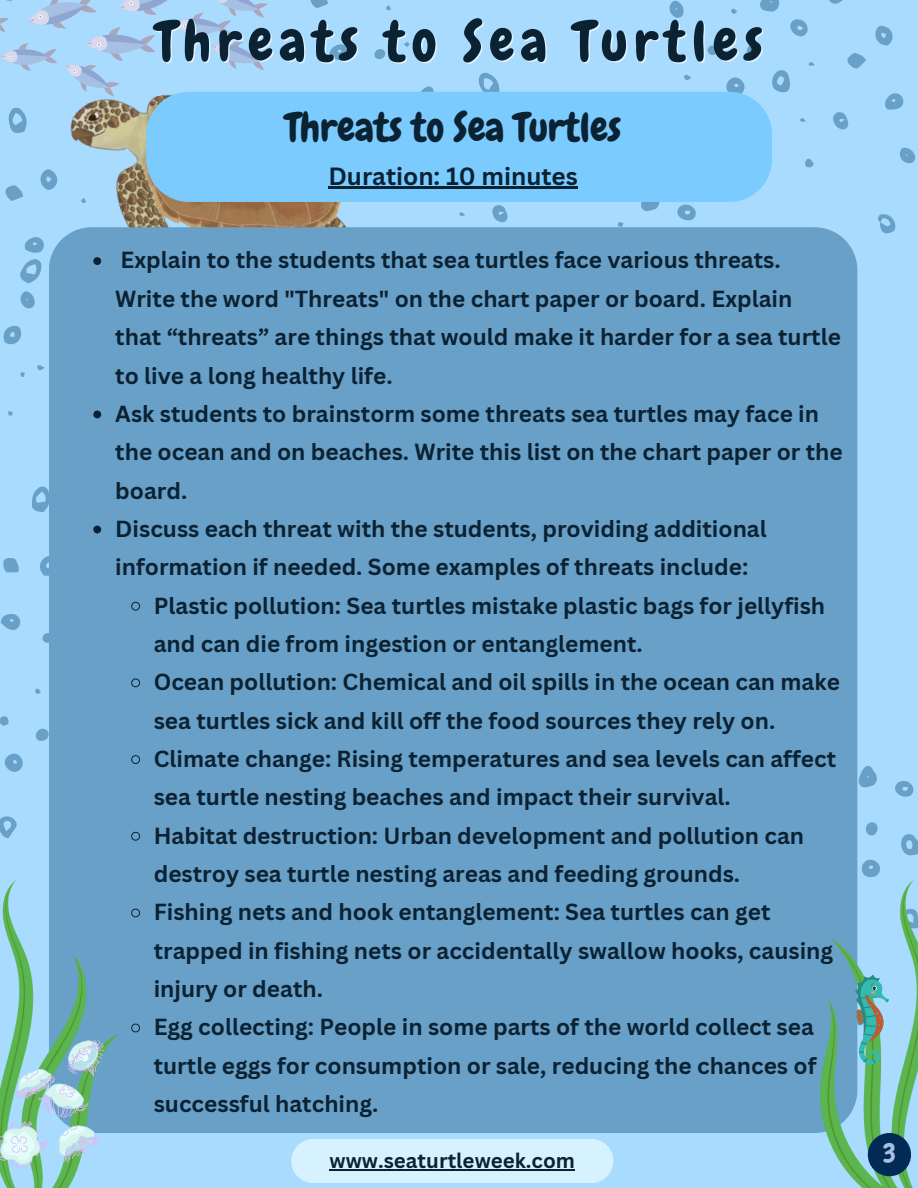
<style>
.page{position:relative;width:918px;height:1188px;background:#a9dbff}
.page>*{position:absolute;margin:0;border:0;box-sizing:border-box;transform-origin:0 0}
.t1{font:55.35px "Chewy";letter-spacing:.12em;color:#0b2232}
.t2{font:39.9px "Chewy";color:#0b2232}
.t3{font:26.7px "Chewy";color:#a6c0e3}
.t4{font:700 24.3px "Canva Sans";color:#0b2232}
.t5{font:700 22.65px/38.4px "Canva Sans";color:#0b2232}
.t6{font:700 20.55px "Canva Sans";color:#0b2232}
</style>
<div class="page">
<svg style="left:3px;top:325px;width:18px;height:20px"></svg>
<svg style="left:8px;top:411px;width:5px;height:5px"></svg>
<svg style="left:20px;top:372px;width:5px;height:5px"></svg>
<svg style="left:31px;top:486px;width:18px;height:26px"></svg>
<svg style="left:40px;top:556px;width:9px;height:20px"></svg>
<svg style="left:4px;top:753px;width:19px;height:19px"></svg>
<svg style="left:0;top:816px;width:17px;height:22px"></svg>
<svg style="left:1px;top:614px;width:20px;height:16px"></svg>
<svg style="left:3px;top:558px;width:16px;height:15px"></svg>
<svg style="left:36px;top:728px;width:13px;height:13px"></svg>
<svg style="left:42px;top:633px;width:7px;height:10px"></svg>
<svg style="left:0;top:716px;width:9px;height:10px"></svg>
<svg style="left:35px;top:688px;width:6px;height:6px"></svg>
<svg style="left:857px;top:766px;width:20px;height:23px"></svg>
<svg style="left:901px;top:834px;width:17px;height:22px"></svg>
<svg style="left:862px;top:859px;width:18px;height:18px"></svg>
<svg style="left:895px;top:781px;width:19px;height:16px"></svg>
<svg style="left:866px;top:822px;width:12px;height:14px"></svg>
<svg style="left:760px;top:0;width:19px;height:12px"></svg>
<svg style="left:772px;top:70px;width:18px;height:23px"></svg>
<svg style="left:726px;top:77px;width:18px;height:15px"></svg>
<svg style="left:790px;top:19px;width:18px;height:17px"></svg>
<svg style="left:833px;top:112px;width:15px;height:18px"></svg>
<svg style="left:878px;top:214px;width:17px;height:20px"></svg>
<svg style="left:670px;top:1px;width:14px;height:17px"></svg>
<svg style="left:747px;top:44px;width:12px;height:13px"></svg>
<svg style="left:708px;top:46px;width:9px;height:9px"></svg>
<svg style="left:805px;top:159px;width:9px;height:8px"></svg>
<svg style="left:684px;top:74px;width:8px;height:6px"></svg>
<svg style="left:731px;top:8px;width:6px;height:6px"></svg>
<svg style="left:808px;top:62px;width:7px;height:4px"></svg>
<svg style="left:800px;top:118px;width:6px;height:4px"></svg>
<svg style="left:829px;top:0;width:14px;height:4px"></svg>
<svg style="left:875px;top:26px;width:18px;height:20px"></svg>
<svg style="left:885px;top:93px;width:18px;height:17px"></svg>
<svg style="left:847px;top:53px;width:19px;height:16px"></svg>
<svg style="left:900px;top:148px;width:15px;height:15px"></svg>
<svg style="left:40px;top:169px;width:9px;height:21px"></svg>
<svg style="left:5px;top:185px;width:18px;height:16px"></svg>
<svg style="left:20px;top:237px;width:24px;height:72px"></svg>
<svg style="left:37px;top:365px;width:8px;height:5px"></svg>
<svg style="left:0;top:0;width:267px;height:133px"></svg>
<svg style="left:420px;top:86px;width:14px;height:6px"></svg>
<svg style="left:310px;top:0;width:18px;height:8px"></svg>
<svg style="left:492px;top:205px;width:16px;height:18px"></svg>
<svg style="left:383px;top:50px;width:2px;height:8px"></svg>
<svg style="left:404px;top:42px;width:6px;height:5px"></svg>
<svg style="left:386px;top:5px;width:5px;height:5px"></svg>
<svg style="left:459px;top:212px;width:6px;height:4px"></svg>
<svg style="left:641px;top:202px;width:19px;height:9px"></svg>
<svg style="left:479px;top:72px;width:21px;height:20px"></svg>
<svg style="left:677px;top:204px;width:19px;height:17px"></svg>
<svg style="left:617px;top:222px;width:7px;height:5px"></svg>
<img style="left:49px;top:10px;width:334px;height:217px">
<div style="left:49px;top:227px;width:808px;height:906px;background:#69a0c8"></div>
<img style="left:821px;top:880px;width:97px;height:308px">
<svg style="left:93px;top:257px;width:8px;height:8px"></svg>
<svg style="left:93px;top:411px;width:8px;height:7px"></svg>
<svg style="left:93px;top:526px;width:8px;height:7px"></svg>
<svg style="left:131px;top:601px;width:10px;height:10px"></svg>
<svg style="left:131px;top:678px;width:10px;height:10px"></svg>
<svg style="left:131px;top:755px;width:10px;height:10px"></svg>
<svg style="left:131px;top:831px;width:10px;height:10px"></svg>
<svg style="left:131px;top:908px;width:10px;height:10px"></svg>
<svg style="left:131px;top:1023px;width:10px;height:10px"></svg>
<img style="left:0;top:880px;width:118px;height:308px">
<svg style="left:855px;top:975px;width:34px;height:89px"></svg>
<svg style="left:0;top:1040px;width:104px;height:130px"></svg>
<div style="left:868px;top:1133px;width:43px;height:43px;background:#012b54;border-radius:50%"></div>
<div style="left:146px;top:92px;width:626px;height:110px;background:#7bcbff"></div>
<hr style="left:328px;top:187px;width:250px;height:2px;background:#0b2232">
<div style="left:291px;top:1139px;width:322px;height:44px;background:#d6f2ff;border-radius:22px"></div>
<hr style="left:330px;top:1169px;width:245px;height:2px;background:#0b2232">
<p class="t1" style="left:156px;top:6px;width:608px">Threats to Sea Turtles</p>
<p class="t2" style="left:285px;top:102px;width:337px">Threats to Sea Turtles</p>
<p class="t4" style="left:328px;top:159px;width:251px">Duration: 10 minutes</p>
<p class="t5" style="left:115px;top:240px;width:727px">Explain to the students that sea turtles face various threats.<br>Write the word "Threats" on the chart paper or board. Explain that “threats” are things that would make it harder for a sea turtle to live a long healthy life.</p>
<p class="t5" style="left:115px;top:394px;width:729px">Ask students to brainstorm some threats sea turtles may face in the ocean and on beaches. Write this list on the chart paper or the board.</p>
<p class="t5" style="left:115px;top:509px;width:653px">Discuss each threat with the students, providing additional information if needed. Some examples of threats include:</p>
<p class="t5" style="left:154px;top:586px;width:673px">Plastic pollution: Sea turtles mistake plastic bags for jellyfish and can die from ingestion or entanglement.</p>
<p class="t5" style="left:154px;top:662px;width:688px">Ocean pollution: Chemical and oil spills in the ocean can make sea turtles sick and kill off the food sources they rely on.</p>
<p class="t5" style="left:154px;top:739px;width:684px">Climate change: Rising temperatures and sea levels can affect sea turtle nesting beaches and impact their survival.</p>
<p class="t5" style="left:154px;top:816px;width:652px">Habitat destruction: Urban development and pollution can destroy sea turtle nesting areas and feeding grounds.</p>
<p class="t5" style="left:154px;top:892px;width:681px">Fishing nets and hook entanglement: Sea turtles can get trapped in fishing nets or accidentally swallow hooks, causing injury or death.</p>
<p class="t5" style="left:154px;top:1007px;width:664px;text-align:justify">Egg collecting: People in some parts of the world collect sea turtle eggs for consumption or sale, reducing the chances of successful hatching.</p>
<p class="t6" style="left:330px;top:1146px;width:247px">www.seaturtleweek.com</p>
<p class="t3" style="left:883px;top:1136px;width:14px">3</p>
</div>
